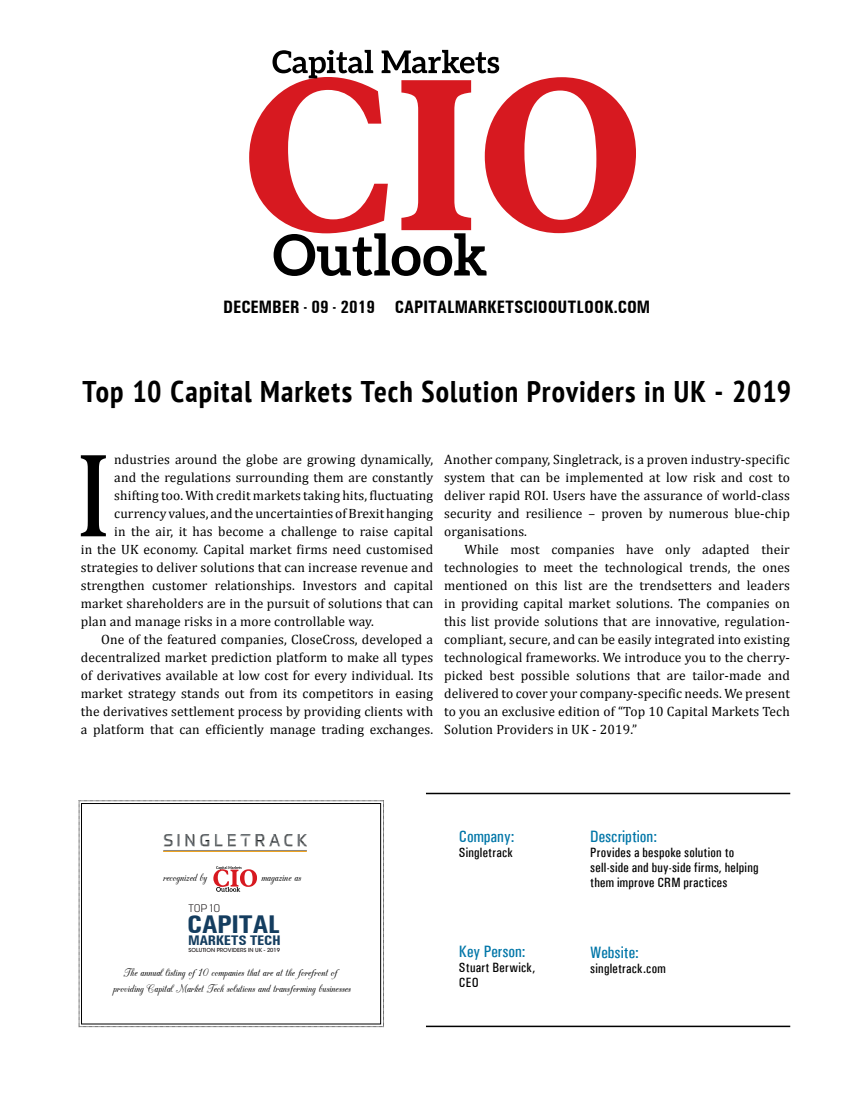
<style>
.page{position:relative;width:860px;height:1106px;background:#fff}
.page>*{position:absolute;margin:0;border:0;box-sizing:border-box;transform-origin:0 0}
.t1{font:121.5px "Cambria";color:#000}
.t2{font:700 condensed 29.85px "PT Sans";letter-spacing:.035em;color:#000}
.t3{font:700 condensed 25.65px "Univers";letter-spacing:-.02em;color:#143d5f;scale:1.13 1}
.t4{font:700 condensed 18px "Univers";color:#000}
.t5{font:500 condensed 16.5px "Univers";color:#0076a8}
.t6{font:700 condensed 13.95px "Univers";letter-spacing:-.02em;color:#143d5f;scale:1.13 1}
.t7{font:13.5px/18px "Cambria";letter-spacing:.01em;color:#000;text-align:justify}
.t8{font:500 condensed 13.5px/15px "Univers";letter-spacing:.02em;color:#000}
.t9{font:12.9px/16.2px "CAC Champagne";color:#000;text-align:center;scale:.96 1}
.t10{font:10.95px "advent";color:#231f20;scale:1.13 1}
.t11{font:500 5.55px "ITC Avant Garde Std";color:#231f20}
</style>
<div class="page">
<svg style="left:79px;top:800px;width:305px;height:227px"></svg>
<img style="left:163px;top:834px;width:143px;height:17px">
<svg style="left:249px;top:50px;width:387px;height:225px"></svg>
<hr style="left:426px;top:792px;width:364px;height:2px;background:#000">
<hr style="left:426px;top:1025px;width:364px;height:2px;background:#000">
<h3 class="t4" style="left:223px;top:297px;width:428px">DECEMBER - 09 - 2019 CAPITALMARKETSCIOOUTLOOK.COM</h3>
<h2 class="t2" style="left:82px;top:372px;width:710px">Top 10 Capital Markets Tech Solution Providers in UK - 2019</h2>
<h1 class="t1" style="left:74px;top:423px;width:41px">I</h1>
<p class="t7" style="left:114px;top:450px;width:320px">ndustries around the globe are growing dynamically,</p>
<p class="t7" style="left:114px;top:468px;width:320px">and the regulations surrounding them are constantly</p>
<p class="t7" style="left:114px;top:486px;width:320px">shifting too. With credit markets taking hits, fluctuating</p>
<p class="t7" style="left:114px;top:504px;width:320px">currency values, and the uncertainties of Brexit hanging</p>
<p class="t7" style="left:114px;top:522px;width:320px">in the air, it has become a challenge to raise capital</p>
<p class="t7" style="left:81px;top:540px;width:354px">in the UK economy. Capital market firms need customised</p>
<p class="t7" style="left:81px;top:558px;width:354px">strategies to deliver solutions that can increase revenue and</p>
<p class="t7" style="left:81px;top:576px;width:354px">strengthen customer relationships. Investors and capital</p>
<p class="t7" style="left:81px;top:594px;width:354px">market shareholders are in the pursuit of solutions that can</p>
<p class="t7" style="left:81px;top:612px;width:294px">plan and manage risks in a more controllable way.</p>
<p class="t7" style="left:101px;top:630px;width:333px">One of the featured companies, CloseCross, developed a</p>
<p class="t7" style="left:81px;top:648px;width:354px">decentralized market prediction platform to make all types</p>
<p class="t7" style="left:81px;top:666px;width:354px">of derivatives available at low cost for every individual. Its</p>
<p class="t7" style="left:81px;top:684px;width:354px">market strategy stands out from its competitors in easing</p>
<p class="t7" style="left:81px;top:702px;width:354px">the derivatives settlement process by providing clients with</p>
<p class="t7" style="left:81px;top:720px;width:354px">a platform that can efficiently manage trading exchanges.</p>
<p class="t7" style="left:444px;top:450px;width:347px">Another company, Singletrack, is a proven industry-specific system that can be implemented at low risk and cost to deliver rapid ROI. Users have the assurance of world-class security and resilience – proven by numerous blue-chip organisations.</p>
<p class="t7" style="left:444px;top:540px;width:347px;text-indent:20px">While most companies have only adapted their technologies to meet the technological trends, the ones mentioned on this list are the trendsetters and leaders in providing capital market solutions. The companies on this list provide solutions that are innovative, regulation&shy;compliant, secure, and can be easily integrated into existing technological frameworks. We introduce you to the cherry&shy;picked best possible solutions that are tailor-made and delivered to cover your company-specific needs. We present to you an exclusive edition of “Top 10 Capital Markets Tech Solution Providers in UK - 2019.”</p>
<p class="t9" style="left:163px;top:869px;width:47px">recognized by</p>
<p class="t9" style="left:261px;top:869px;width:43px">magazine as</p>
<h3 class="t3" style="left:187px;top:908px;width:84px">CAPITAL</h3>
<p class="t6" style="left:188px;top:932px;width:83px">MARKETS TECH</p>
<p class="t10" style="left:188px;top:901px;width:30px">TOP 10</p>
<p class="t11" style="left:188px;top:946px;width:93px">SOLUTION PROVIDERS IN UK - 2019</p>
<p class="t9" style="left:113px;top:965px;width:249px">The annual listing of 10 companies that are at the forefront of providing Capital Market Tech solutions and transforming businesses</p>
<p class="t5" style="left:459px;top:826px;width:57px">Company:</p>
<p class="t8" style="left:459px;top:845px;width:56px">Singletrack</p>
<p class="t5" style="left:459px;top:941px;width:68px">Key Person:</p>
<p class="t8" style="left:459px;top:959px;width:78px">Stuart Berwick,<br>CEO</p>
<p class="t5" style="left:590px;top:826px;width:68px">Description:</p>
<p class="t8" style="left:590px;top:845px;width:170px">Provides a bespoke solution to sell-side and buy-side firms, helping them improve CRM practices</p>
<p class="t5" style="left:590px;top:942px;width:50px">Website:</p>
<p class="t8" style="left:590px;top:960px;width:77px">singletrack.com</p>
</div>
